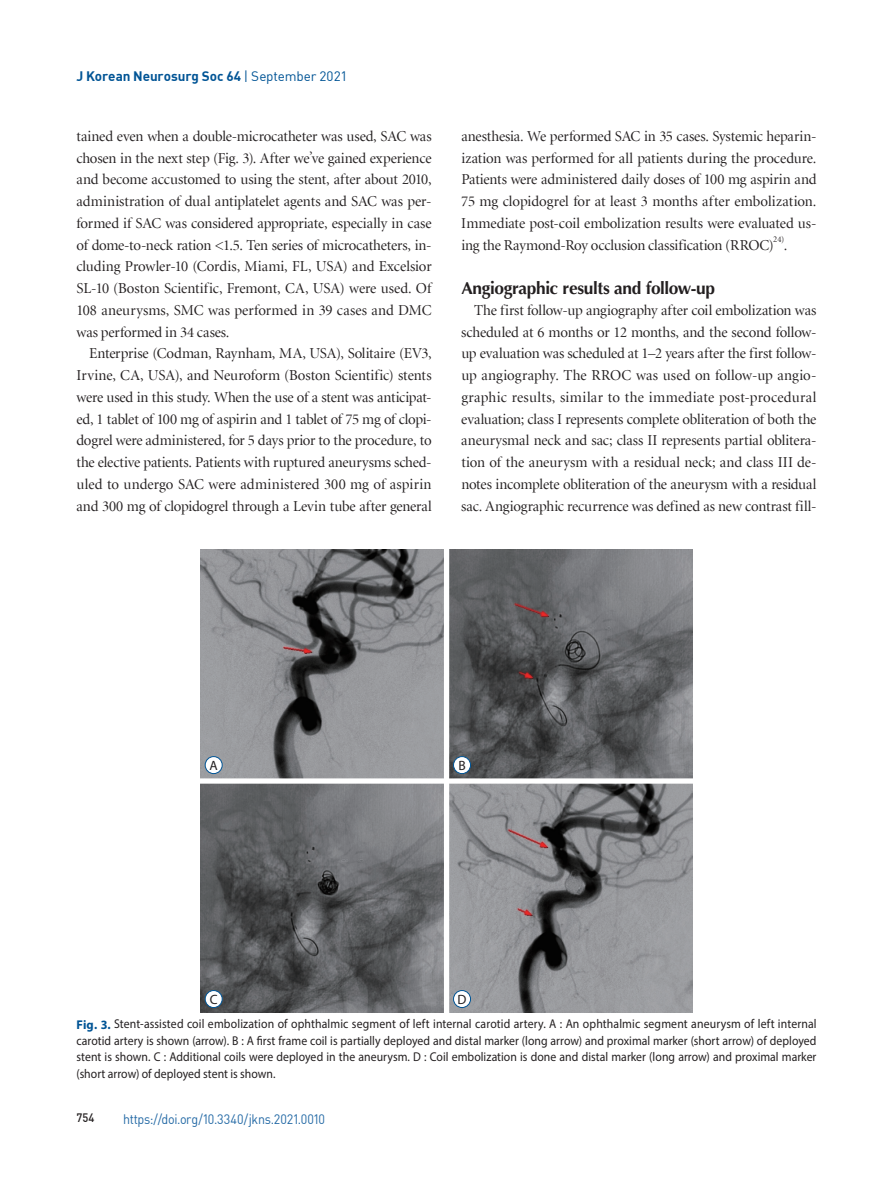
<style>
.page{position:relative;width:893px;height:1191px;background:#fff}
.page>*{position:absolute;margin:0;border:0;box-sizing:border-box;transform-origin:0 0}
.t1{font:700 17.25px "Optima";letter-spacing:-.02em;color:#231f20}
.t2{font:15px/21.8px "Minion LT Display";letter-spacing:-.005em;color:#231f20;text-align:justify}
.t3{font:13.5px "DIN";letter-spacing:-.02em;color:#2369a5;scale:.93 1}
.t4{font:700 13.5px "DIN";letter-spacing:-.005em;color:#005495}
.t5{font:13.5px "Myriad Pro";color:#231f20}
.t6{font:12.75px/16.5px "Myriad Pro";color:#231f20;text-align:justify;scale:.92 1}
.t7{font:12px "Dinmed";color:#231f20;scale:.93 1}
.t8{font:8.7px "Minion LT Display";color:#231f20}
.s1{font-weight:400}
.s2{font-weight:700;color:#005495}
</style>
<div class="page">
<img style="left:201px;top:549px;width:491px;height:463px">
<div style="left:444px;top:547px;width:5px;height:466px;background:#fff"></div>
<div style="left:205px;top:756px;width:17px;height:17px;background:#fff;border-radius:50%"></div>
<div style="left:205px;top:756px;width:17px;height:18px;border:1px solid #005495;border-radius:50%"></div>
<div style="left:205px;top:990px;width:17px;height:17px;background:#fff;border-radius:50%"></div>
<div style="left:205px;top:990px;width:17px;height:17px;border:1px solid #005495;border-radius:50%"></div>
<div style="left:453px;top:756px;width:17px;height:17px;background:#fff;border-radius:50%"></div>
<div style="left:453px;top:756px;width:18px;height:18px;border:1px solid #005495;border-radius:50%"></div>
<div style="left:453px;top:990px;width:17px;height:17px;background:#fff;border-radius:50%"></div>
<div style="left:453px;top:990px;width:18px;height:17px;border:1px solid #005495;border-radius:50%"></div>
<div style="left:196px;top:778px;width:505px;height:5px;background:#fff"></div>
<p class="t4" style="left:76px;top:68px;width:272px">J Korean Neurosurg Soc 64 <span class="s1">| September 2021</span></p>
<p class="t2" style="left:76px;top:126px;width:357px">tained even when a double-microcatheter was used, SAC was chosen in the next step (Fig. 3). After we’ve gained experience and become accustomed to using the stent, after about 2010, administration of dual antiplatelet agents and SAC was per&shy;formed if SAC was considered appropriate, especially in case of dome-to-neck ration &lt;1.5. Ten series of microcatheters, in&shy;cluding Prowler-10 (Cordis, Miami, FL, USA) and Excelsior SL-10 (Boston Scientific, Fremont, CA, USA) were used. Of 108 aneurysms, SMC was performed in 39 cases and DMC was performed in 34 cases.</p>
<p class="t2" style="left:76px;top:343px;width:357px;text-indent:13px">Enterprise (Codman, Raynham, MA, USA), Solitaire (EV3, Irvine, CA, USA), and Neuroform (Boston Scientific) stents were used in this study. When the use of a stent was anticipat&shy;ed, 1 tablet of 100 mg of aspirin and 1 tablet of 75 mg of clopi&shy;dogrel were administered, for 5 days prior to the procedure, to the elective patients. Patients with ruptured aneurysms sched&shy;uled to undergo SAC were administered 300 mg of aspirin and 300 mg of clopidogrel through a Levin tube after general</p>
<p class="t2" style="left:461px;top:126px;width:357px">anesthesia. We performed SAC in 35 cases. Systemic heparin&shy;ization was performed for all patients during the procedure.<br>Patients were administered daily doses of 100 mg aspirin and 75 mg clopidogrel for at least 3 months after embolization.<br>Immediate post-coil embolization results were evaluated us&shy;ing the Raymond-Roy occlusion classification (RROC)</p>
<p class="t8" style="left:773px;top:235px;width:12px">24)</p>
<p class="t2" style="left:784px;top:234px;width:5px">.</p>
<p class="t1" style="left:461px;top:277px;width:255px">Angiographic results and follow-up</p>
<p class="t2" style="left:461px;top:300px;width:357px;text-indent:13px">The first follow-up angiography after coil embolization was scheduled at 6 months or 12 months, and the second follow&shy;up evaluation was scheduled at 1–2 years after the first follow&shy;up angiography. The RROC was used on follow-up angio&shy;graphic results, similar to the immediate post-procedural evaluation; class I represents complete obliteration of both the aneurysmal neck and sac; class II represents partial oblitera&shy;tion of the aneurysm with a residual neck; and class III de&shy;notes incomplete obliteration of the aneurysm with a residual sac. Angiographic recurrence was defined as new contrast fill-</p>
<p class="t5" style="left:210px;top:757px;width:10px">A</p>
<p class="t5" style="left:210px;top:990px;width:9px">C</p>
<p class="t5" style="left:458px;top:757px;width:9px">B</p>
<p class="t5" style="left:457px;top:990px;width:10px">D</p>
<p class="t6" style="left:77px;top:1015px;width:806px"><span class="s2">Fig. 3.</span> Stent-assisted coil embolization of ophthalmic segment of left internal carotid artery. A : An ophthalmic segment aneurysm of left internal carotid artery is shown (arrow). B : A first frame coil is partially deployed and distal marker (long arrow) and proximal marker (short arrow) of deployed stent is shown. C : Additional coils were deployed in the aneurysm. D : Coil embolization is done and distal marker (long arrow) and proximal marker (short arrow) of deployed stent is shown.</p>
<p class="t7" style="left:77px;top:1109px;width:21px">754</p>
<p class="t3" style="left:123px;top:1110px;width:219px">https://doi.org/10.3340/jkns.2021.0010</p>
</div>
